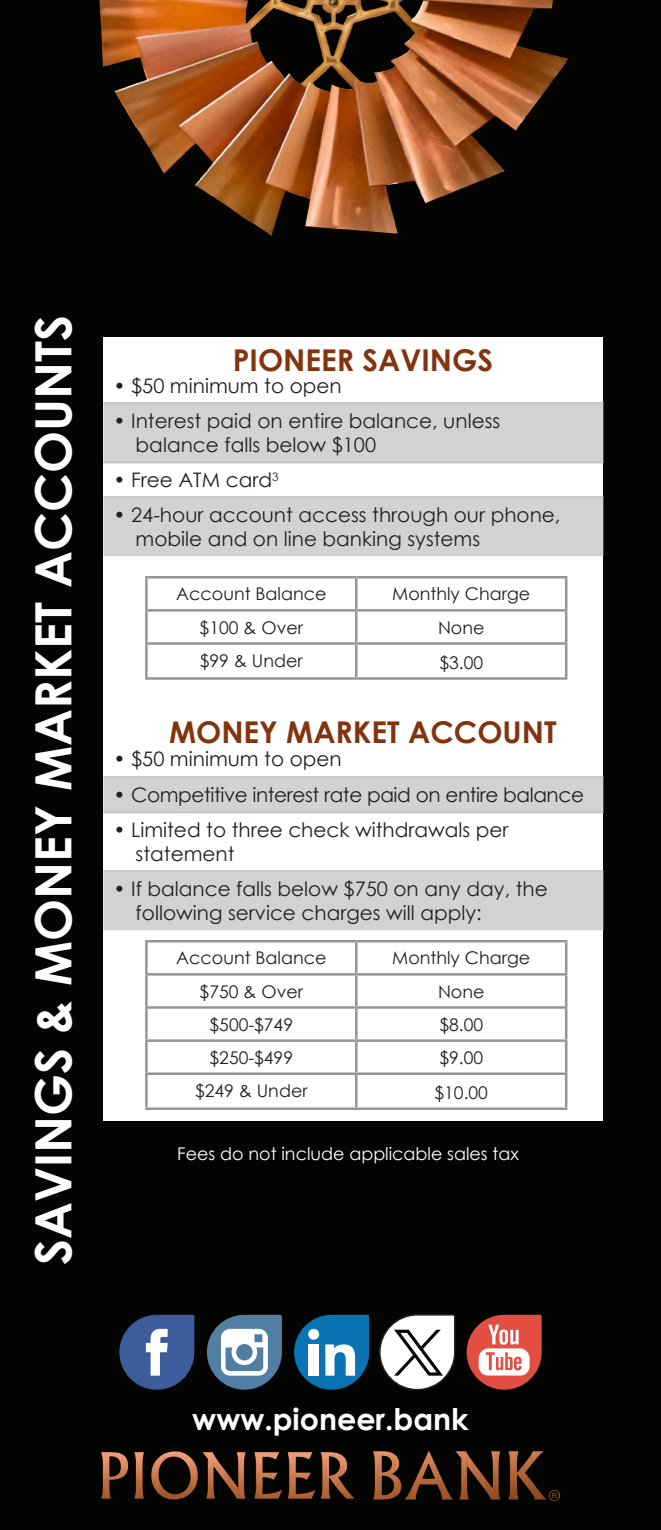
<style>
.page{position:relative;width:661px;height:1530px;background:#fff}
.page>*{position:absolute;margin:0;border:0;box-sizing:border-box;transform-origin:0 0}
.t1{font:700 50px "Century Gothic";color:#fff}
.t2{font:700 30px "Century Gothic";color:#82340f}
.t3{font:700 30px "Century Gothic";color:#fff}
.Paragraph_Style_1{font:20px "Century Gothic";color:#231f20}
.Paragraph_Style_1-2{font:20px "Century Gothic";letter-spacing:-.02em;color:#231f20}
.t4{font:17.5px "Century Gothic";color:#231f20}
.t5{font:17.5px "Century Gothic";color:#fff}
</style>
<div class="page">
<div style="left:0;top:0;width:660px;height:1530px;background:#040503"></div>
<img style="left:101px;top:1451px;width:458px;height:50px">
<img style="left:99px;top:0;width:470px;height:236px">
<div style="left:103px;top:338px;width:499px;height:783px;background:#fff"></div>
<svg style="left:103px;top:404px;width:499px;height:152px;fill:#d1d2d4"></svg>
<hr style="left:103px;top:402px;width:499px;height:2px;background:#c7c8ca">
<hr style="left:103px;top:461px;width:499px;height:2px;background:#c7c8ca">
<hr style="left:103px;top:496px;width:499px;height:2px;background:#c7c8ca">
<svg style="left:103px;top:778px;width:499px;height:152px;fill:#d1d2d4"></svg>
<hr style="left:103px;top:776px;width:499px;height:2px;background:#c7c8ca">
<hr style="left:103px;top:811px;width:499px;height:2px;background:#c7c8ca">
<hr style="left:103px;top:870px;width:499px;height:2px;background:#c7c8ca">
<svg style="left:147px;top:578px;width:417px;height:99px"></svg>
<hr style="left:145px;top:576px;width:211px;height:2px;background:#939598">
<hr style="left:145px;top:578px;width:2px;height:31px;background:#939598">
<hr style="left:356px;top:576px;width:211px;height:2px;background:#939598">
<hr style="left:355px;top:578px;width:2px;height:31px;background:#939598">
<hr style="left:564px;top:578px;width:3px;height:31px;background:#939598">
<hr style="left:145px;top:609px;width:211px;height:3px;background:#939598">
<hr style="left:145px;top:612px;width:2px;height:30px;background:#939598">
<hr style="left:356px;top:609px;width:211px;height:3px;background:#939598">
<hr style="left:355px;top:612px;width:2px;height:30px;background:#939598">
<hr style="left:564px;top:612px;width:3px;height:30px;background:#939598">
<hr style="left:145px;top:642px;width:211px;height:3px;background:#939598">
<hr style="left:145px;top:645px;width:2px;height:32px;background:#939598">
<hr style="left:356px;top:642px;width:211px;height:3px;background:#939598">
<hr style="left:355px;top:645px;width:2px;height:32px;background:#939598">
<hr style="left:564px;top:645px;width:3px;height:32px;background:#939598">
<hr style="left:145px;top:677px;width:211px;height:3px;background:#939598">
<hr style="left:356px;top:677px;width:211px;height:3px;background:#939598">
<svg style="left:147px;top:942px;width:417px;height:166px"></svg>
<hr style="left:145px;top:940px;width:211px;height:2px;background:#939598">
<hr style="left:145px;top:942px;width:2px;height:31px;background:#939598">
<hr style="left:356px;top:940px;width:211px;height:2px;background:#939598">
<hr style="left:355px;top:942px;width:2px;height:31px;background:#939598">
<hr style="left:564px;top:942px;width:3px;height:31px;background:#939598">
<hr style="left:145px;top:973px;width:211px;height:3px;background:#939598">
<hr style="left:145px;top:976px;width:2px;height:30px;background:#939598">
<hr style="left:356px;top:973px;width:211px;height:3px;background:#939598">
<hr style="left:355px;top:976px;width:2px;height:30px;background:#939598">
<hr style="left:564px;top:976px;width:3px;height:30px;background:#939598">
<hr style="left:145px;top:1006px;width:211px;height:3px;background:#939598">
<hr style="left:145px;top:1009px;width:2px;height:30px;background:#939598">
<hr style="left:356px;top:1006px;width:211px;height:3px;background:#939598">
<hr style="left:355px;top:1009px;width:2px;height:30px;background:#939598">
<hr style="left:564px;top:1009px;width:3px;height:30px;background:#939598">
<hr style="left:145px;top:1039px;width:211px;height:3px;background:#939598">
<hr style="left:145px;top:1042px;width:2px;height:30px;background:#939598">
<hr style="left:356px;top:1039px;width:211px;height:3px;background:#939598">
<hr style="left:355px;top:1042px;width:2px;height:30px;background:#939598">
<hr style="left:564px;top:1042px;width:3px;height:30px;background:#939598">
<hr style="left:145px;top:1072px;width:211px;height:3px;background:#939598">
<hr style="left:145px;top:1075px;width:2px;height:33px;background:#939598">
<hr style="left:356px;top:1072px;width:211px;height:3px;background:#939598">
<hr style="left:355px;top:1075px;width:2px;height:33px;background:#939598">
<hr style="left:564px;top:1075px;width:3px;height:33px;background:#939598">
<hr style="left:145px;top:1108px;width:211px;height:2px;background:#939598">
<hr style="left:356px;top:1108px;width:211px;height:2px;background:#939598">
<svg style="left:119px;top:1315px;width:75px;height:75px"></svg>
<svg style="left:294px;top:1315px;width:75px;height:75px"></svg>
<svg style="left:207px;top:1315px;width:74px;height:75px;background:#6e8aa0"></svg>
<svg style="left:466px;top:1315px;width:75px;height:75px"></svg>
<svg style="left:379px;top:1314px;width:77px;height:76px"></svg>
<p class="t1" style="left:15px;top:1265px;width:951px;rotate:-90deg">SAVINGS &amp; MONEY MARKET ACCOUNTS</p>
<p class="t2" style="left:232px;top:337px;width:261px">PIONEER SAVINGS</p>
<p class="Paragraph_Style_1" style="left:113px;top:372px;width:229px">• $50 minimum to open</p>
<p class="Paragraph_Style_1" style="left:113px;top:407px;width:388px">• Interest paid on entire balance, unless</p>
<p class="Paragraph_Style_1" style="left:135px;top:431px;width:242px">balance falls below $100</p>
<p class="Paragraph_Style_1" style="left:113px;top:466px;width:166px">• Free ATM card<sup>3</sup></p>
<p class="Paragraph_Style_1" style="left:113px;top:501px;width:448px">• 24-hour account access through our phone,</p>
<p class="Paragraph_Style_1" style="left:135px;top:525px;width:345px">mobile and on line banking systems</p>
<p class="t4" style="left:176px;top:582px;width:151px">Account Balance</p>
<p class="t4" style="left:392px;top:582px;width:139px">Monthly Charge</p>
<p class="t4" style="left:199px;top:615px;width:105px">$100 &amp; Over</p>
<p class="t4" style="left:437px;top:615px;width:48px">None</p>
<p class="t4" style="left:200px;top:648px;width:104px">$99 &amp; Under</p>
<p class="t4" style="left:439px;top:650px;width:45px">$3.00</p>
<p class="t2" style="left:169px;top:710px;width:388px">MONEY MARKET ACCOUNT</p>
<p class="Paragraph_Style_1" style="left:113px;top:744px;width:229px">• $50 minimum to open</p>
<p class="Paragraph_Style_1-2" style="left:113px;top:781px;width:471px">• Competitive interest rate paid on entire balance</p>
<p class="Paragraph_Style_1" style="left:113px;top:816px;width:396px">• Limited to three check withdrawals per</p>
<p class="Paragraph_Style_1" style="left:135px;top:840px;width:100px">statement</p>
<p class="Paragraph_Style_1" style="left:113px;top:875px;width:435px">• If balance falls below $750 on any day, the</p>
<p class="Paragraph_Style_1" style="left:135px;top:899px;width:347px">following service charges will apply:</p>
<p class="t4" style="left:176px;top:946px;width:151px">Account Balance</p>
<p class="t4" style="left:392px;top:946px;width:139px">Monthly Charge</p>
<p class="t4" style="left:199px;top:979px;width:105px">$750 &amp; Over</p>
<p class="t4" style="left:437px;top:979px;width:48px">None</p>
<p class="t4" style="left:209px;top:1012px;width:85px">$500-$749</p>
<p class="t4" style="left:439px;top:1012px;width:45px">$8.00</p>
<p class="t4" style="left:209px;top:1045px;width:85px">$250-$499</p>
<p class="t4" style="left:439px;top:1045px;width:45px">$9.00</p>
<p class="t4" style="left:195px;top:1078px;width:114px">$249 &amp; Under</p>
<p class="t4" style="left:434px;top:1080px;width:55px">$10.00</p>
<p class="t5" style="left:177px;top:1142px;width:343px">Fees do not include applicable sales tax</p>
<p class="t3" style="left:192px;top:1396px;width:278px">www.pioneer.bank</p>
</div>
